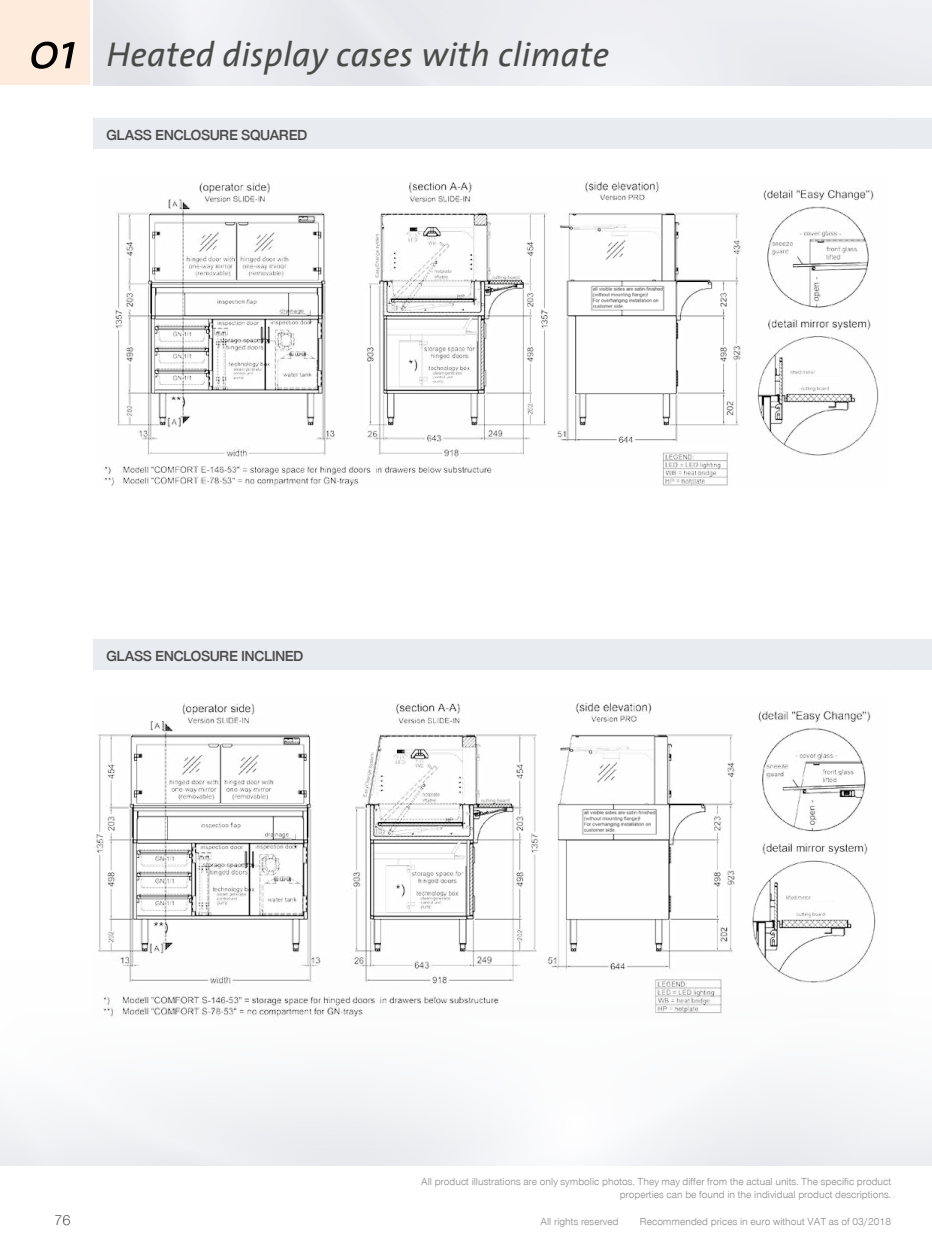
<style>
.page{position:relative;width:932px;height:1238px;background:#fff}
.page>*{position:absolute;margin:0;border:0;box-sizing:border-box;transform-origin:0 0}
.t1{font:italic 34.5px "The Sans";letter-spacing:.01em;color:#4a4a49}
.t2{font:600 15px "Nimbus San Nov D";color:#4a4a49}
.t3{font:300 14.7px "Nimbus San Nov";color:#000}
.t4{font:10.5px/13.5px "Nimbus San Nov";color:#878787;text-align:right}
.s1{font-size:51px;color:#000}
</style>
<div class="page">
<div style="left:94px;top:116px;width:837px;height:34px;background:#e8ebf0"></div>
<hr style="left:94px;top:149px;width:795px;height:3px;background:#fff">
<hr style="left:889px;top:149px;width:42px;height:3px;background:#fff">
<hr style="left:94px;top:115px;width:795px;height:3px;background:#fff">
<hr style="left:889px;top:115px;width:42px;height:3px;background:#fff">
<img style="left:104px;top:182px;width:775px;height:306px">
<div style="left:94px;top:637px;width:837px;height:34px;background:#e8ebf0"></div>
<hr style="left:94px;top:670px;width:795px;height:3px;background:#fff">
<hr style="left:889px;top:670px;width:42px;height:3px;background:#fff">
<hr style="left:94px;top:636px;width:795px;height:3px;background:#fff">
<hr style="left:889px;top:636px;width:42px;height:3px;background:#fff">
<img style="left:94px;top:703px;width:794px;height:315px">
<div style="left:0;top:0;width:89px;height:85px;background:#feebdc"></div>
<h1 class="t1" style="left:29px;top:25px;width:581px"><span class="s1">01</span> Heated display cases with climate</h1>
<h2 class="t2" style="left:106px;top:126px;width:202px">GLASS ENCLOSURE SQUARED</h2>
<h2 class="t2" style="left:106px;top:647px;width:198px">GLASS ENCLOSURE INCLINED</h2>
<p class="t4" style="left:421px;top:1174px;width:471px">All product illustrations are only symbolic photos. They may differ from the actual units. The specific product properties can be found in the individual product descriptions.</p>
<h3 class="t3" style="left:54px;top:1211px;width:18px">76</h3>
<p class="t4" style="left:540px;top:1214px;width:80px">All rights reserved</p>
<p class="t4" style="left:639px;top:1214px;width:253px">Recommended prices in euro without VAT as of 03/2018</p>
</div>
